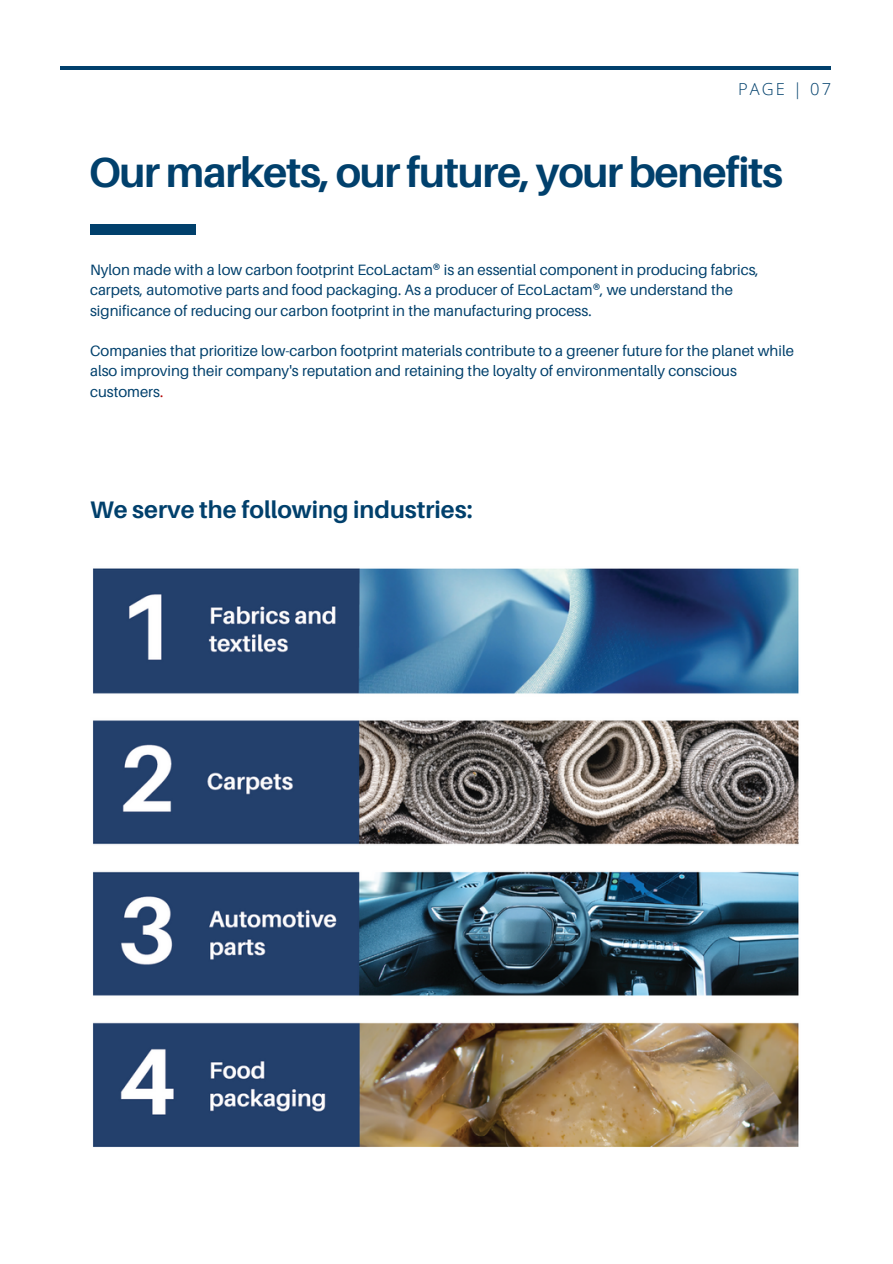
<style>
.page{position:relative;width:893px;height:1264px;background:#fff}
.page>*{position:absolute;margin:0;border:0;box-sizing:border-box;transform-origin:0 0}
.t1{font:700 42px "Aileron";letter-spacing:-.03em;color:#01406c}
.t2{font:700 24px "Aileron";color:#01406c}
.t3{font:300 16.5px "Open Sans";letter-spacing:.12em;color:#01406c}
.t4{font:15px/20.2px "Aileron";color:#01406c}
.s1{color:#b40505}
</style>
<div class="page">
<hr style="left:60px;top:66px;width:770px;height:4px;background:#01406c">
<div style="left:90px;top:224px;width:106px;height:11px;background:#01406c"></div>
<img style="left:93px;top:568px;width:706px;height:579px">
<p class="t3" style="left:738px;top:77px;width:94px">PAGE | 07</p>
<p class="t1" style="left:89px;top:146px;width:695px">Our markets, our future, your benefits</p>
<p class="t4" style="left:90px;top:259px;width:670px">Nylon made with a low carbon footprint EcoLactam® is an essential component in producing fabrics, carpets, automotive parts and food packaging. As a producer of EcoLactam®, we understand the significance of reducing our carbon footprint in the manufacturing process.</p>
<p class="t4" style="left:90px;top:340px;width:705px">Companies that prioritize low-carbon footprint materials contribute to a greener future for the planet while also improving their company's reputation and retaining the loyalty of environmentally conscious customers<span class="s1">.</span></p>
<p class="t2" style="left:90px;top:495px;width:384px">We serve the following industries:</p>
</div>
